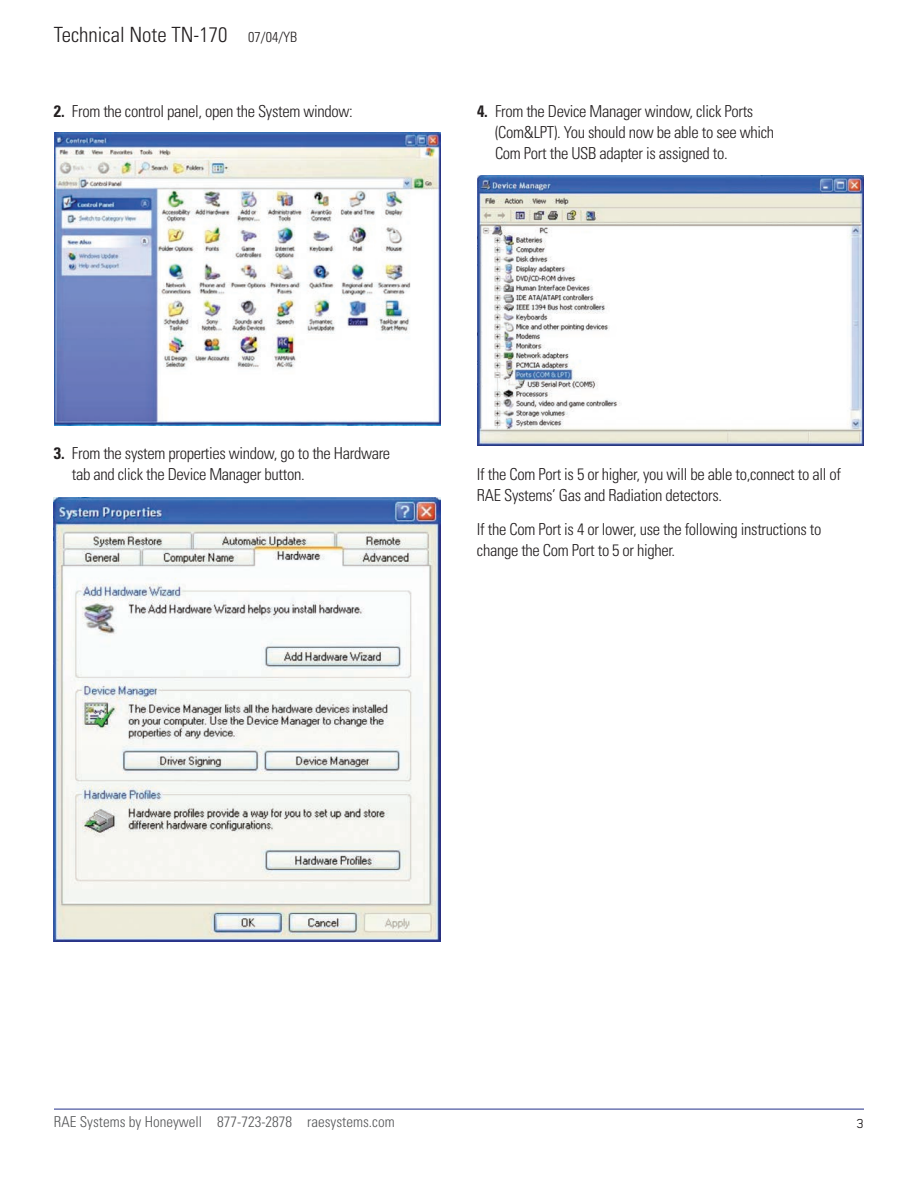
<style>
.page{position:relative;width:918px;height:1188px;background:#fff}
.page>*{position:absolute;margin:0;border:0;box-sizing:border-box;transform-origin:0 0}
.t1{font:300 condensed 21px "Univers LT Std";color:#231f20}
.body_copy{font:300 condensed 16.5px/21px "Univers LT Std";letter-spacing:-.02em;color:#231f20}
.t2{font:300 condensed 15px "Univers LT Std";color:#57585a}
.t3{font:15px "Blender";color:#231f20}
.s1{font-size:14.25px}
.s2{font-weight:700}
</style>
<div class="page">
<hr style="left:54px;top:1109px;width:810px;height:1px;background:#24318b">
<img style="left:54px;top:132px;width:387px;height:293px">
<img style="left:54px;top:497px;width:387px;height:445px">
<img style="left:477px;top:175px;width:387px;height:270px">
<p class="t1" style="left:54px;top:22px;width:245px">Technical Note TN-170 <span class="s1">07/04/YB</span></p>
<p class="body_copy" style="left:54px;top:100px;width:300px"><span class="s2">2.</span> From the control panel, open the System window:</p>
<p class="body_copy" style="left:495px;top:100px;width:281px;text-indent:-18px"><span class="s2">4.</span> From the Device Manager window, click Ports (Com&amp;LPT). You should now be able to see which<br>Com Port the USB adapter is assigned to.</p>
<p class="body_copy" style="left:72px;top:442px;width:320px;text-indent:-18px"><span class="s2">3.</span> From the system properties window, go to the Hardware tab and click the Device Manager button.</p>
<p class="body_copy" style="left:477px;top:463px;width:365px">If the Com Port is 5 or higher, you will be able to,connect to all of<br>RAE Systems’ Gas and Radiation detectors.</p>
<p class="body_copy" style="left:477px;top:519px;width:346px">If the Com Port is 4 or lower, use the following instructions to change the Com Port to 5 or higher.</p>
<p class="t2" style="left:54px;top:1113px;width:342px">RAE Systems by Honeywell 877-723-2878 raesystems.com</p>
<p class="t3" style="left:856px;top:1115px;width:9px">3</p>
</div>
